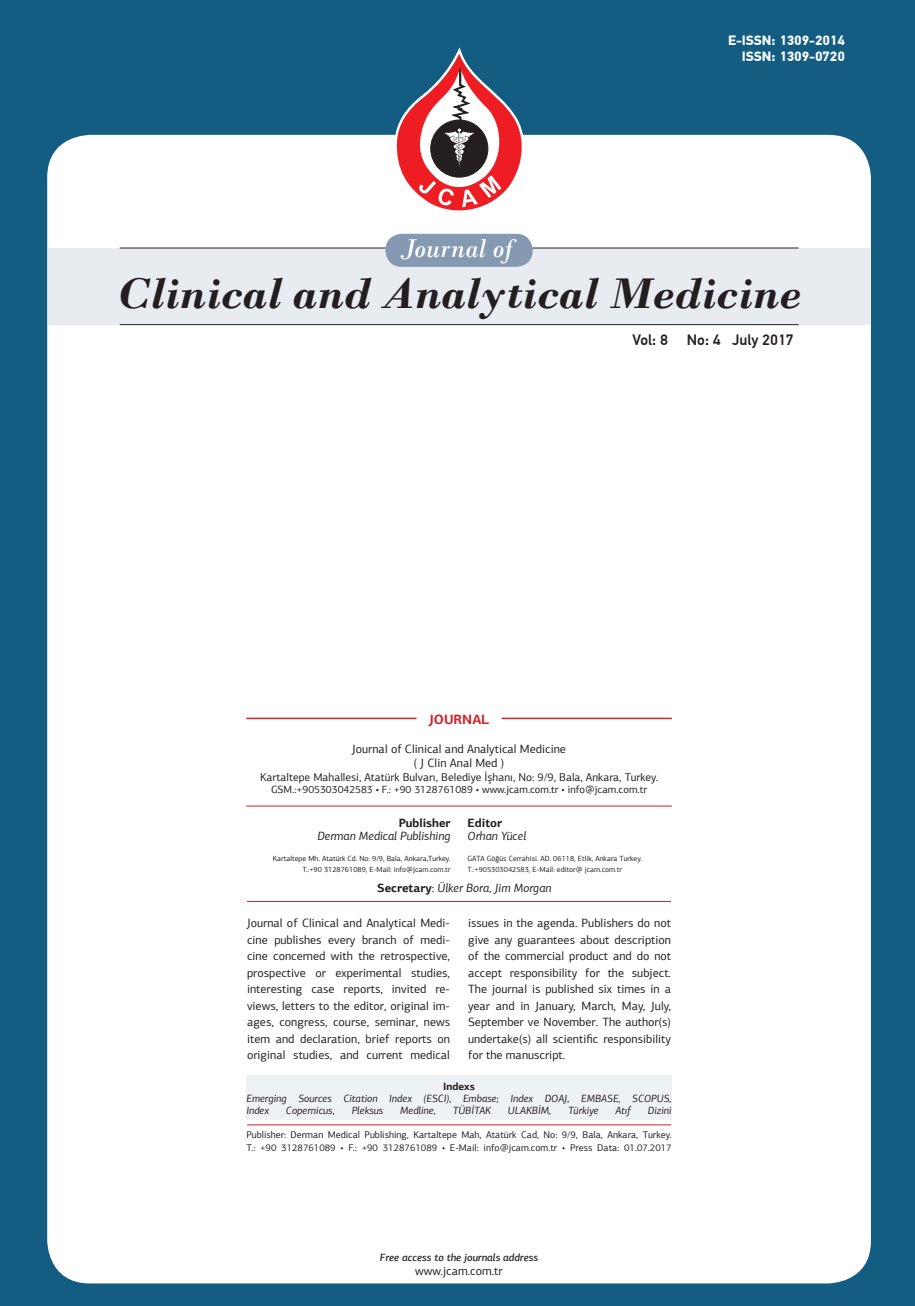
<style>
.page{position:relative;width:915px;height:1306px;background:#fff}
.page>*{position:absolute;margin:0;border:0;box-sizing:border-box;transform-origin:0 0}
.t1{font:italic 700 45px "Bodoni";color:#231f20}
.t2{font:italic 27px "Bodoni";color:#fff}
.t3{font:500 15px "PF Din Text Pro";color:#231f20}
.t4{font:700 13.5px "PF Din Text Pro";color:#fff}
.t5{font:700 13.5px "PF Agora Sans Pro";color:#d1232a}
.t6{font:12px/16.5px "PF Agora Sans Pro";color:#231f20;text-align:justify}
.t7{font:italic 12px "PF Agora Sans Pro";color:#231f20}
.t8{font:700 12px "PF Agora Sans Pro";color:#231f20}
.t9{font:11.25px "PF Agora Sans Pro";color:#231f20}
.t10{font:italic 10.5px "PF Agora Sans Pro";color:#231f20}
.t11{font:10.5px "PF Agora Sans Pro";color:#231f20}
.t12{font:italic 500 10.5px "PF Agora Sans Pro";color:#231f20}
.t13{font:700 10.5px "PF Agora Sans Pro";color:#231f20}
.t14{font:9.75px "PF Agora Sans Pro";color:#231f20}
.t15{font:7.5px "PF Agora Sans Pro";color:#231f20}
.s1{font-weight:700;font-style:normal}
.s2{font-style:normal}
</style>
<div class="page">
<div style="left:0;top:0;width:914px;height:1305px;background:#135d83"></div>
<div style="left:47px;top:135px;width:823px;height:1148px;background:#fff;border-radius:43px"></div>
<div style="left:48px;top:248px;width:821px;height:77px;background:#e8ebf0"></div>
<svg style="left:394px;top:47px;width:132px;height:164px"></svg>
<hr style="left:120px;top:324px;width:678px;height:1px;background:#231f20">
<hr style="left:120px;top:248px;width:678px;height:1px;background:#231f20">
<hr style="left:246px;top:717px;width:170px;height:2px;background:#d1232a">
<hr style="left:501px;top:717px;width:170px;height:2px;background:#d1232a">
<hr style="left:247px;top:901px;width:424px;height:1px;background:#d1232a">
<hr style="left:246px;top:805px;width:425px;height:1px;background:#d1232a">
<hr style="left:247px;top:1124px;width:424px;height:1px;background:#d1232a">
<div style="left:246px;top:1075px;width:425px;height:45px;background:#eff2f5"></div>
<div style="left:385px;top:234px;width:147px;height:33px;background:#8599b2;border-radius:16px"></div>
<p class="t4" style="left:727px;top:32px;width:118px">E-ISSN: 1309-2014</p>
<p class="t4" style="left:741px;top:49px;width:104px">ISSN: 1309-0720</p>
<p class="t2" style="left:400px;top:232px;width:114px">Journal of</p>
<p class="t1" style="left:116px;top:266px;width:686px">Clinical and Analytical Medicine</p>
<p class="t3" style="left:632px;top:331px;width:37px">Vol: 8</p>
<p class="t3" style="left:686px;top:331px;width:108px">No: 4 July 2017</p>
<p class="t5" style="left:429px;top:710px;width:62px">JOURNAL</p>
<p class="t6" style="left:352px;top:740px;width:215px">Journal of Clinical and Analytical Medicine</p>
<p class="t6" style="left:413px;top:754px;width:92px">( J Clin Anal Med )</p>
<p class="t9" style="left:260px;top:770px;width:399px">Kartaltepe Mahallesi, Atatürk Bulvarı, Belediye İşhanı, No: 9/9, Bala, Ankara, Turkey.</p>
<p class="t11" style="left:271px;top:783px;width:377px">GSM.:+905303042583 • F.: +90 3128761089 • www.jcam.com.tr • info@jcam.com.tr</p>
<p class="t8" style="left:398px;top:815px;width:53px">Publisher</p>
<p class="t7" style="left:317px;top:829px;width:135px">Derman Medical Publishing</p>
<p class="t15" style="left:273px;top:854px;width:179px">Kartaltepe Mh. Atatürk Cd. No: 9/9, Bala, Ankara,Turkey.</p>
<p class="t15" style="left:302px;top:864px;width:149px">T.:+90 3128761089, E-Mail: info@jcam.com.tr</p>
<p class="t8" style="left:467px;top:815px;width:36px">Editor</p>
<p class="t7" style="left:467px;top:829px;width:60px">Orhan Yücel</p>
<p class="t15" style="left:467px;top:854px;width:176px">GATA Göğüs Cerrahisi. AD. 06118, Etlik, Ankara Turkey.</p>
<p class="t15" style="left:467px;top:864px;width:156px">T.:+905303042583, E-Mail: editor@ jcam.com.tr</p>
<p class="t7" style="left:377px;top:881px;width:176px"><span class="s1">Secretary</span><span class="s2">:</span> Ülker Bora, Jim Morgan</p>
<p class="t6" style="left:247px;top:914px;width:204px">Journal of Clinical and Analytical Medi&shy;cine publishes every branch of medi&shy;cine concerned with the retrospective, prospective or experimental studies, interesting case reports, invited re&shy;views, letters to the editor, original im&shy;ages, congress, course, seminar, news item and declaration, brief reports on original studies, and current medical</p>
<p class="t6" style="left:468px;top:914px;width:204px">issues in the agenda. Publishers do not give any guarantees about description of the commercial product and do not accept responsibility for the subject.<br>The journal is published six times in a year and in January, March, May, July, September ve November. The author(s) undertake(s) all scientific responsibility for the manuscript.</p>
<p class="t13" style="left:443px;top:1079px;width:33px">Indexs</p>
<p class="t10" style="left:246px;top:1091px;width:426px">Emerging Sources Citation Index (ESCI), Embase; Index DOAJ, EMBASE, SCOPUS,</p>
<p class="t10" style="left:246px;top:1103px;width:24px">Index</p>
<p class="t10" style="left:286px;top:1103px;width:50px">Copernicus,</p>
<p class="t10" style="left:351px;top:1103px;width:33px">Pleksus</p>
<p class="t10" style="left:400px;top:1103px;width:37px">Medline,</p>
<p class="t10" style="left:452px;top:1103px;width:40px">TÜBİTAK</p>
<p class="t10" style="left:508px;top:1103px;width:45px">ULAKBİM,</p>
<p class="t10" style="left:568px;top:1103px;width:32px">Türkiye</p>
<p class="t10" style="left:615px;top:1103px;width:17px">Atıf</p>
<p class="t10" style="left:647px;top:1103px;width:25px">Dizini</p>
<p class="t14" style="left:246px;top:1128px;width:426px">Publisher: Derman Medical Publishing, Kartaltepe Mah, Atatürk Cad, No: 9/9, Bala, Ankara, Turkey.</p>
<p class="t14" style="left:246px;top:1141px;width:427px">T.: +90 3128761089 • F.: +90 3128761089 • E-Mail: info@jcam.com.tr • Press Data: 01.07.2017</p>
<p class="t12" style="left:380px;top:1250px;width:160px">Free access to the journals address</p>
<p class="t6" style="left:415px;top:1262px;width:89px">www.jcam.com.tr</p>
</div>
